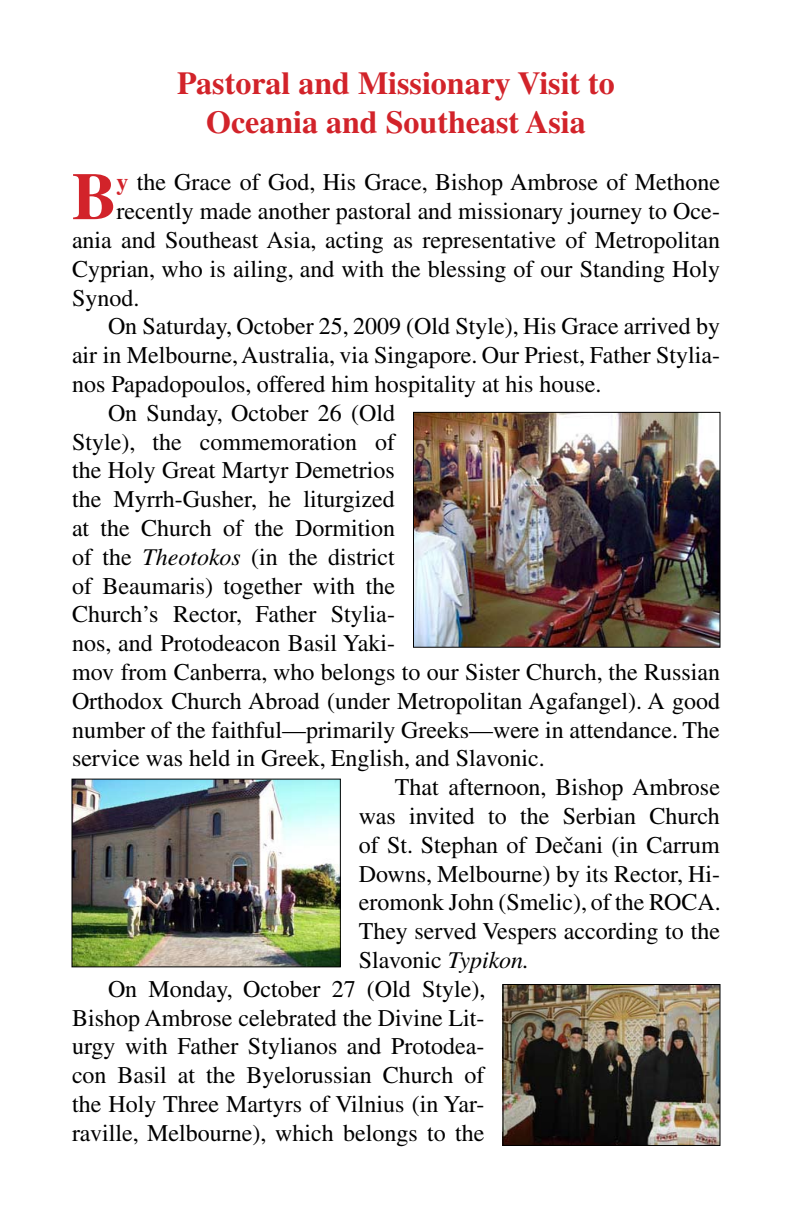
<style>
.page{position:relative;width:792px;height:1224px;background:#fff}
.page>*{position:absolute;margin:0;border:0;box-sizing:border-box;transform-origin:0 0}
.t1{font:700 66.6px "CTOS Times Pro";color:#d2232a}
.t2{font:700 32px "CTOS Times Pro";color:#d2232a}
.t3{font:24px/28.8px "CTOS Times Pro";color:#000;text-align:justify}
.s1{font-weight:700;color:#d2232a}
.s2{font-style:italic}
</style>
<div class="page">
<img style="left:415px;top:414px;width:303px;height:232px">
<div style="left:413px;top:412px;width:307px;height:236px;border:1px solid #000"></div>
<img style="left:74px;top:781px;width:265px;height:184px">
<div style="left:72px;top:779px;width:269px;height:188px;border:1px solid #000"></div>
<img style="left:504px;top:986px;width:214px;height:158px">
<div style="left:502px;top:984px;width:218px;height:162px;border:1px solid #000"></div>
<p class="t2" style="left:177px;top:55px;width:439px">Pastoral and Missionary Visit to</p>
<p class="t2" style="left:206px;top:93px;width:381px">Oceania and Southeast Asia</p>
<p class="t1" style="left:72px;top:137px;width:46px">B</p>
<p class="t3" style="left:116px;top:166px;width:605px"><span class="s1">y</span> the Grace of God, His Grace, Bishop Ambrose of Methone</p>
<p class="t3" style="left:116px;top:195px;width:605px">recently made another pastoral and missionary journey to Oce-</p>
<p class="t3" style="left:72px;top:224px;width:650px">ania and Southeast Asia, acting as representative of Metropolitan</p>
<p class="t3" style="left:72px;top:253px;width:650px">Cyprian, who is ailing, and with the blessing of our Standing Holy</p>
<p class="t3" style="left:72px;top:281px;width:69px">Synod.</p>
<p class="t3" style="left:72px;top:310px;width:650px;text-indent:36px">On Saturday, October 25, 2009 (Old Style), His Grace arrived by air in Melbourne, Australia, via Singapore. Our Priest, Father Stylia&shy;nos Papadopoulos, offered him hospitality at his house.</p>
<p class="t3" style="left:72px;top:397px;width:650px;text-align:left;text-indent:36px">On Sunday, October 26 (Old<br>Style), the commemoration of<br>the Holy Great Martyr Demetrios<br>the Myrrh-Gusher, he liturgized<br>at the Church of the Dormition<br>of the <span class="s2">Theotokos</span> (in the district<br>of Beaumaris) together with the<br>Church’s Rector, Father Stylia-<br>nos, and Protodeacon Basil Yaki-<br>mov from Canberra, who belongs to our Sister Church, the Russian Orthodox Church Abroad (under Metropolitan Agafangel). A good number of the faithful—primarily Greeks—were in attendance. The service was held in Greek, English, and Slavonic.</p>
<p class="t3" style="left:359px;top:771px;width:364px;text-indent:36px">That afternoon, Bishop Ambrose was invited to the Serbian Church of St. Stephan of Dečani (in Carrum Downs, Melbourne) by its Rector, Hi&shy;eromonk John (Smelic), of the ROCA.<br>They served Vespers according to the Slavonic <span class="s2">Typikon.</span></p>
<p class="t3" style="left:72px;top:973px;width:415px;text-indent:36px">On Monday, October 27 (Old Style), Bishop Ambrose celebrated the Divine Lit&shy;urgy with Father Stylianos and Protodea&shy;con Basil at the Byelorussian Church of the Holy Three Martyrs of Vilnius (in Yar&shy;raville, Melbourne), which belongs to the</p>
</div>
